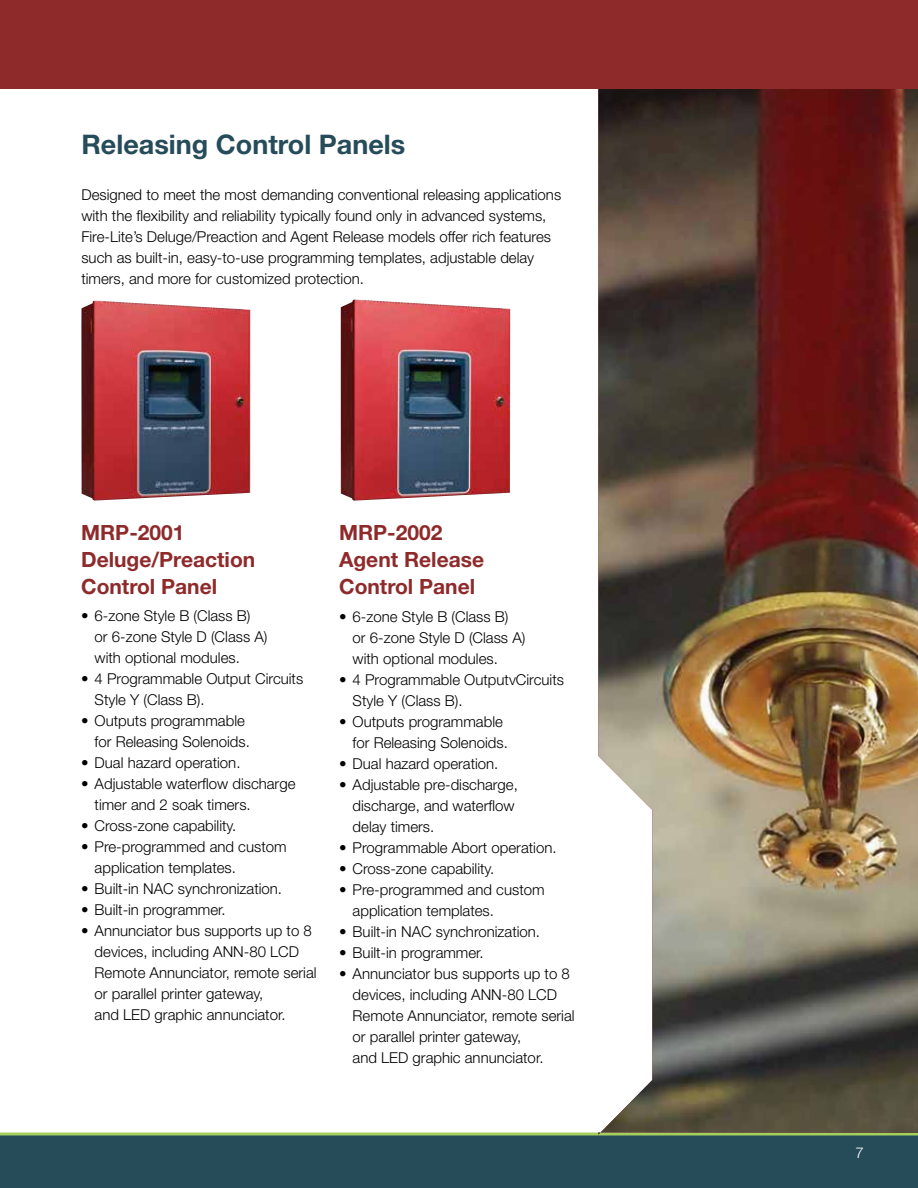
<style>
.page{position:relative;width:918px;height:1188px;background:#fff}
.page>*{position:absolute;margin:0;border:0;box-sizing:border-box;transform-origin:0 0}
.t1{font:700 27px "Helvetica Neue LT Std";color:#264c5a}
.t2{font:700 21px/27px "Helvetica Neue LT Std";color:#8f2a2b}
.t3{font:300 15px/21px "Helvetica Neue LT Std";color:#000}
.t4{font:300 15px "Helvetica Neue LT Std";color:#fff}
</style>
<div class="page">
<div style="left:0;top:1134px;width:918px;height:54px;background:#264c5a"></div>
<hr style="left:0;top:1132px;width:918px;height:3px;background:#a4cf5f">
<img style="left:598px;top:88px;width:320px;height:1047px">
<div style="left:0;top:0;width:918px;height:88px;background:#8f2a2b"></div>
<img style="left:341px;top:299px;width:169px;height:202px">
<img style="left:81px;top:301px;width:169px;height:200px">
<h1 class="t1" style="left:81px;top:128px;width:325px">Releasing Control Panels</h1>
<p class="t3" style="left:81px;top:184px;width:481px">Designed to meet the most demanding conventional releasing applications with the flexibility and reliability typically found only in advanced systems, Fire-Lite’s Deluge/Preaction and Agent Release models offer rich features such as built-in, easy-to-use programming templates, adjustable delay timers, and more for customized protection.</p>
<h2 class="t2" style="left:81px;top:518px;width:176px">MRP-2001<br>Deluge/Preaction<br>Control Panel</h2>
<p class="t3" style="left:95px;top:605px;width:174px;text-indent:-14px">• 6-zone Style B (Class B)<br>or 6-zone Style D (Class A) with optional modules.</p>
<p class="t3" style="left:95px;top:668px;width:210px;text-indent:-14px">• 4 Programmable Output Circuits<br>Style Y (Class B).</p>
<p class="t3" style="left:95px;top:710px;width:157px;text-indent:-14px">• Outputs programmable for Releasing Solenoids.</p>
<p class="t3" style="left:81px;top:752px;width:161px">• Dual hazard operation.</p>
<p class="t3" style="left:95px;top:773px;width:202px;text-indent:-14px">• Adjustable waterflow discharge timer and 2 soak timers.</p>
<p class="t3" style="left:81px;top:815px;width:157px">• Cross-zone capability.</p>
<p class="t3" style="left:95px;top:836px;width:193px;text-indent:-14px">• Pre-programmed and custom application templates.</p>
<p class="t3" style="left:81px;top:878px;width:203px">• Built-in NAC synchronization.</p>
<p class="t3" style="left:81px;top:899px;width:146px">• Built-in programmer.</p>
<p class="t3" style="left:95px;top:920px;width:224px;text-indent:-14px">• Annunciator bus supports up to 8 devices, including ANN-80 LCD<br>Remote Annunciator, remote serial or parallel printer gateway,<br>and LED graphic annunciator.</p>
<h2 class="t2" style="left:339px;top:519px;width:147px">MRP-2002<br>Agent Release<br>Control Panel</h2>
<p class="t3" style="left:353px;top:606px;width:174px;text-indent:-14px">• 6-zone Style B (Class B)<br>or 6-zone Style D (Class A) with optional modules.</p>
<p class="t3" style="left:353px;top:669px;width:213px;text-indent:-14px">• 4 Programmable OutputvCircuits<br>Style Y (Class B).</p>
<p class="t3" style="left:353px;top:711px;width:157px;text-indent:-14px">• Outputs programmable for Releasing Solenoids.</p>
<p class="t3" style="left:339px;top:753px;width:161px">• Dual hazard operation.</p>
<p class="t3" style="left:353px;top:774px;width:167px;text-indent:-14px">• Adjustable pre-discharge, discharge, and waterflow delay timers.</p>
<p class="t3" style="left:339px;top:837px;width:219px">• Programmable Abort operation.</p>
<p class="t3" style="left:339px;top:858px;width:157px">• Cross-zone capability.</p>
<p class="t3" style="left:353px;top:879px;width:193px;text-indent:-14px">• Pre-programmed and custom application templates.</p>
<p class="t3" style="left:339px;top:921px;width:203px">• Built-in NAC synchronization.</p>
<p class="t3" style="left:339px;top:942px;width:146px">• Built-in programmer.</p>
<p class="t3" style="left:353px;top:963px;width:224px;text-indent:-14px">• Annunciator bus supports up to 8 devices, including ANN-80 LCD<br>Remote Annunciator, remote serial or parallel printer gateway,<br>and LED graphic annunciator.</p>
<p class="t4" style="left:856px;top:1144px;width:10px">7</p>
</div>
